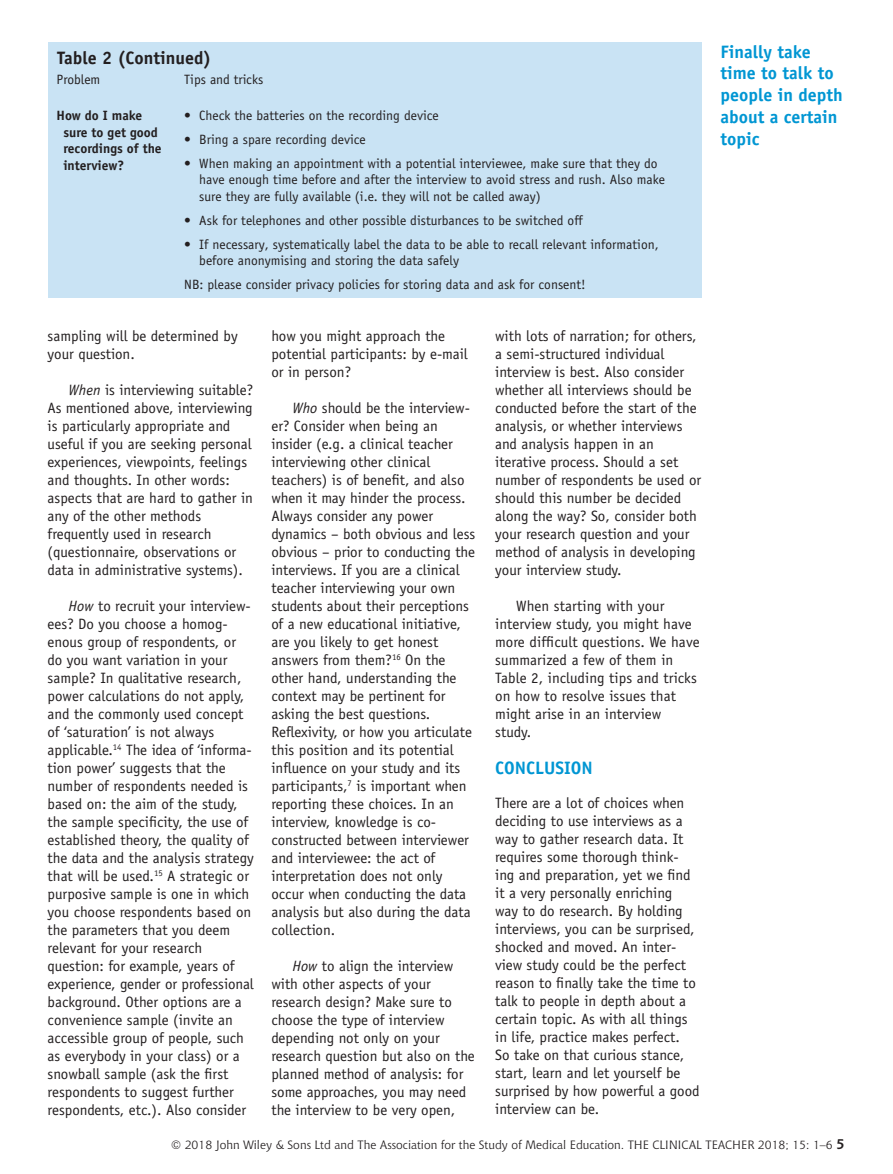
<style>
.page{position:relative;width:893px;height:1174px;background:#fff}
.page>*{position:absolute;margin:0;border:0;box-sizing:border-box;transform-origin:0 0}
.t1{font:700 18px/21.8px "Officina Sans";color:#0096d3}
.t2{font:700 18px "Officina Sans";color:#231f20}
.t3{font:15px/18px "Officina Sans";color:#231f20}
.t4{font:13.5px/16.5px "Officina Sans";color:#231f20}
.t5{font:700 13.5px/16.5px "Officina Sans";color:#231f20}
.t6{font:12px "Chianti BT";color:#231f20}
.s1{font-style:italic}
.s2{font-weight:700;font-size:14.25px}
</style>
<div class="page">
<div style="left:48px;top:43px;width:653px;height:255px;background:#c9e3f4"></div>
<p class="t2" style="left:57px;top:46px;width:156px">Table 2 (Continued)</p>
<p class="t4" style="left:57px;top:71px;width:45px">Problem</p>
<p class="t4" style="left:184px;top:71px;width:81px">Tips and tricks</p>
<p class="t5" style="left:63px;top:107px;width:100px;text-indent:-7px">How do I make sure to get good recordings of the interview?</p>
<p class="t4" style="left:184px;top:107px;width:256px">• Check the batteries on the recording device</p>
<p class="t4" style="left:184px;top:131px;width:183px">• Bring a spare recording device</p>
<p class="t4" style="left:199px;top:155px;width:467px;text-indent:-15px">• When making an appointment with a potential interviewee, make sure that they do have enough time before and after the interview to avoid stress and rush. Also make sure they are fully available (i.e. they will not be called away)</p>
<p class="t4" style="left:184px;top:212px;width:400px">• Ask for telephones and other possible disturbances to be switched off</p>
<p class="t4" style="left:199px;top:236px;width:461px;text-indent:-15px">• If necessary, systematically label the data to be able to recall relevant information, before anonymising and storing the data safely</p>
<p class="t4" style="left:184px;top:276px;width:403px">NB: please consider privacy policies for storing data and ask for consent!</p>
<p class="t3" style="left:48px;top:327px;width:192px">sampling will be determined by your question.</p>
<p class="t3" style="left:48px;top:381px;width:207px;text-indent:21px"><span class="s1">When</span> is interviewing suitable?<br>As mentioned above, interviewing is particularly appropriate and useful if you are seeking personal experiences, viewpoints, feelings and thoughts. In other words: aspects that are hard to gather in any of the other methods frequently used in research (questionnaire, observations or data in administrative systems).</p>
<p class="t3" style="left:48px;top:597px;width:208px;text-indent:21px"><span class="s1">How</span> to recruit your interview&shy;ees? Do you choose a homog&shy;enous group of respondents, or do you want variation in your sample? In qualitative research, power calculations do not apply, and the commonly used concept of ‘saturation’ is not always applicable.<sup>14</sup> The idea of ‘informa&shy;tion power’ suggests that the number of respondents needed is based on: the aim of the study, the sample specificity, the use of established theory, the quality of the data and the analysis strategy that will be used.<sup>15</sup> A strategic or purposive sample is one in which you choose respondents based on the parameters that you deem relevant for your research question: for example, years of experience, gender or professional background. Other options are a convenience sample (invite an accessible group of people, such as everybody in your class) or a snowball sample (ask the first respondents to suggest further respondents, etc.). Also consider</p>
<p class="t3" style="left:271px;top:327px;width:198px">how you might approach the potential participants: by e-mail or in person?</p>
<p class="t3" style="left:271px;top:399px;width:205px;text-indent:21px"><span class="s1">Who</span> should be the interview&shy;er? Consider when being an insider (e.g. a clinical teacher interviewing other clinical teachers) is of benefit, and also when it may hinder the process.<br>Always consider any power dynamics – both obvious and less obvious – prior to conducting the interviews. If you are a clinical teacher interviewing your own students about their perceptions of a new educational initiative, are you likely to get honest answers from them?<sup>16</sup> On the other hand, understanding the context may be pertinent for asking the best questions.<br>Reflexivity, or how you articulate this position and its potential influence on your study and its participants,<sup>7</sup> is important when reporting these choices. In an interview, knowledge is co&shy;constructed between interviewer and interviewee: the act of interpretation does not only occur when conducting the data analysis but also during the data collection.</p>
<p class="t3" style="left:271px;top:957px;width:205px;text-indent:21px"><span class="s1">How</span> to align the interview with other aspects of your research design? Make sure to choose the type of interview depending not only on your research question but also on the planned method of analysis: for some approaches, you may need the interview to be very open,</p>
<p class="t3" style="left:495px;top:327px;width:208px">with lots of narration; for others, a semi-structured individual interview is best. Also consider whether all interviews should be conducted before the start of the analysis, or whether interviews and analysis happen in an iterative process. Should a set number of respondents be used or should this number be decided along the way? So, consider both your research question and your method of analysis in developing your interview study.</p>
<p class="t3" style="left:495px;top:597px;width:206px;text-indent:21px">When starting with your interview study, you might have more difficult questions. We have summarized a few of them in<br>Table 2, including tips and tricks on how to resolve issues that might arise in an interview study.</p>
<p class="t1" style="left:495px;top:757px;width:99px">CONCLUSION</p>
<p class="t3" style="left:495px;top:793px;width:206px">There are a lot of choices when deciding to use interviews as a way to gather research data. It requires some thorough think&shy;ing and preparation, yet we find it a very personally enriching<br>way to do research. By holding interviews, you can be surprised, shocked and moved. An inter&shy;view study could be the perfect reason to finally take the time to talk to people in depth about a certain topic. As with all things in life, practice makes perfect.<br>So take on that curious stance, start, learn and let yourself be surprised by how powerful a good interview can be.</p>
<p class="t1" style="left:721px;top:40px;width:124px">Finally take time to talk to people in depth about a certain topic</p>
<p class="t6" style="left:171px;top:1137px;width:675px">© 2018 John Wiley &amp; Sons Ltd and The Association for the Study of Medical Education. THE CLINICAL TEACHER 2018; 15: 1–6 <span class="s2">5</span></p>
</div>
